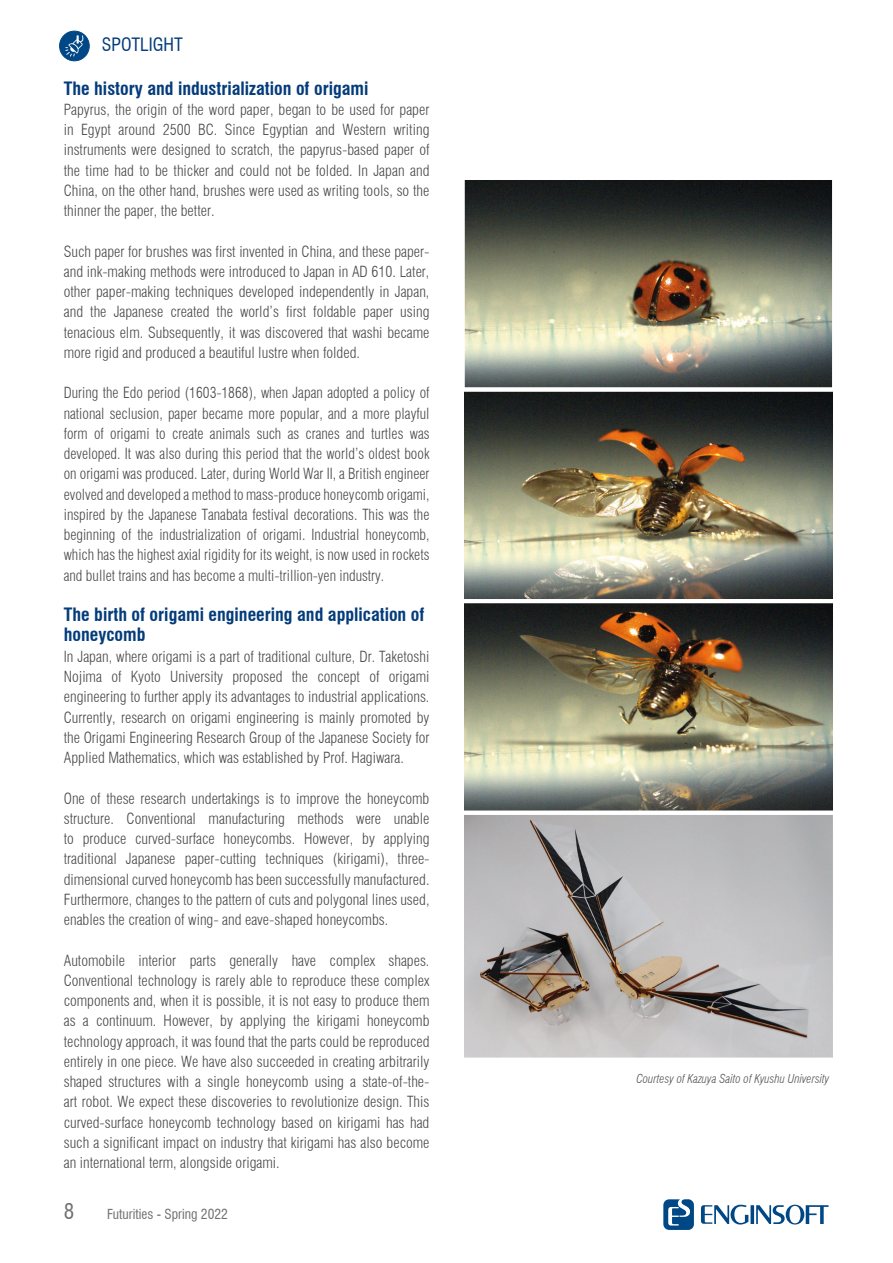
<style>
.page{position:relative;width:893px;height:1263px;background:#fff}
.page>*{position:absolute;margin:0;border:0;box-sizing:border-box;transform-origin:0 0}
.t1{font:condensed 21px "Swiss 721 BT";color:#70706f}
.t2{font:700 condensed 18px/20.2px "Swiss 721 BT";color:#043c7b}
.t3{font:condensed 18px "Swiss 721 BT";color:#043c7b}
.t4{font:300 condensed 15px/20.2px "Swiss 721 BT";color:#4b4b4a;text-align:justify}
.t5{font:condensed 13.5px "Swiss 721 BT";color:#70706f}
.t6{font:italic 300 condensed 12px "Swiss 721 BT";color:#575756}
</style>
<div class="page">
<hr style="left:751px;top:1205px;width:3px;height:19px;background:#004786">
<svg style="left:756px;top:1205px;width:72px;height:19px"></svg>
<svg style="left:701px;top:1204px;width:47px;height:20px"></svg>
<svg style="left:663px;top:1199px;width:31px;height:31px"></svg>
<div style="left:60px;top:31px;width:29px;height:30px;background:#004786;border-radius:50%"></div>
<div style="left:60px;top:31px;width:29px;height:30px;border:1px solid #004786;border-radius:50%"></div>
<svg style="left:65px;top:35px;width:19px;height:22px"></svg>
<img style="left:464px;top:180px;width:369px;height:878px">
<p class="t3" style="left:102px;top:34px;width:82px">SPOTLIGHT</p>
<p class="t2" style="left:64px;top:78px;width:306px">The history and industrialization of origami</p>
<p class="t4" style="left:64px;top:99px;width:367px">Papyrus, the origin of the word paper, began to be used for paper in Egypt around 2500 BC. Since Egyptian and Western writing instruments were designed to scratch, the papyrus-based paper of the time had to be thicker and could not be folded. In Japan and China, on the other hand, brushes were used as writing tools, so the thinner the paper, the better.</p>
<p class="t4" style="left:64px;top:241px;width:367px">Such paper for brushes was first invented in China, and these paper&shy;and ink-making methods were introduced to Japan in AD 610. Later, other paper-making techniques developed independently in Japan, and the Japanese created the world’s first foldable paper using tenacious elm. Subsequently, it was discovered that washi became more rigid and produced a beautiful lustre when folded.</p>
<p class="t4" style="left:64px;top:383px;width:367px">During the Edo period (1603-1868), when Japan adopted a policy of national seclusion, paper became more popular, and a more playful form of origami to create animals such as cranes and turtles was developed. It was also during this period that the world’s oldest book on origami was produced. Later, during World War II, a British engineer evolved and developed a method to mass-produce honeycomb origami, inspired by the Japanese Tanabata festival decorations. This was the beginning of the industrialization of origami. Industrial honeycomb, which has the highest axial rigidity for its weight, is now used in rockets and bullet trains and has become a multi-trillion-yen industry.</p>
<p class="t2" style="left:64px;top:605px;width:362px">The birth of origami engineering and application of honeycomb</p>
<p class="t4" style="left:64px;top:646px;width:367px">In Japan, where origami is a part of traditional culture, Dr. Taketoshi Nojima of Kyoto University proposed the concept of origami engineering to further apply its advantages to industrial applications.<br>Currently, research on origami engineering is mainly promoted by the Origami Engineering Research Group of the Japanese Society for Applied Mathematics, which was established by Prof. Hagiwara.</p>
<p class="t4" style="left:64px;top:788px;width:367px">One of these research undertakings is to improve the honeycomb structure. Conventional manufacturing methods were unable to produce curved-surface honeycombs. However, by applying traditional Japanese paper-cutting techniques (kirigami), three&shy;dimensional curved honeycomb has been successfully manufactured.<br>Furthermore, changes to the pattern of cuts and polygonal lines used, enables the creation of wing- and eave-shaped honeycombs.</p>
<p class="t4" style="left:64px;top:950px;width:367px">Automobile interior parts generally have complex shapes.<br>Conventional technology is rarely able to reproduce these complex components and, when it is possible, it is not easy to produce them as a continuum. However, by applying the kirigami honeycomb technology approach, it was found that the parts could be reproduced entirely in one piece. We have also succeeded in creating arbitrarily shaped structures with a single honeycomb using a state-of-the&shy;art robot. We expect these discoveries to revolutionize design. This curved-surface honeycomb technology based on kirigami has had such a significant impact on industry that kirigami has also become an international term, alongside origami.</p>
<h1 class="t1" style="left:64px;top:1199px;width:12px">8</h1>
<p class="t5" style="left:107px;top:1206px;width:122px">Futurities - Spring 2022</p>
<p class="t6" style="left:636px;top:1071px;width:194px">Courtesy of Kazuya Saito of Kyushu University</p>
</div>
